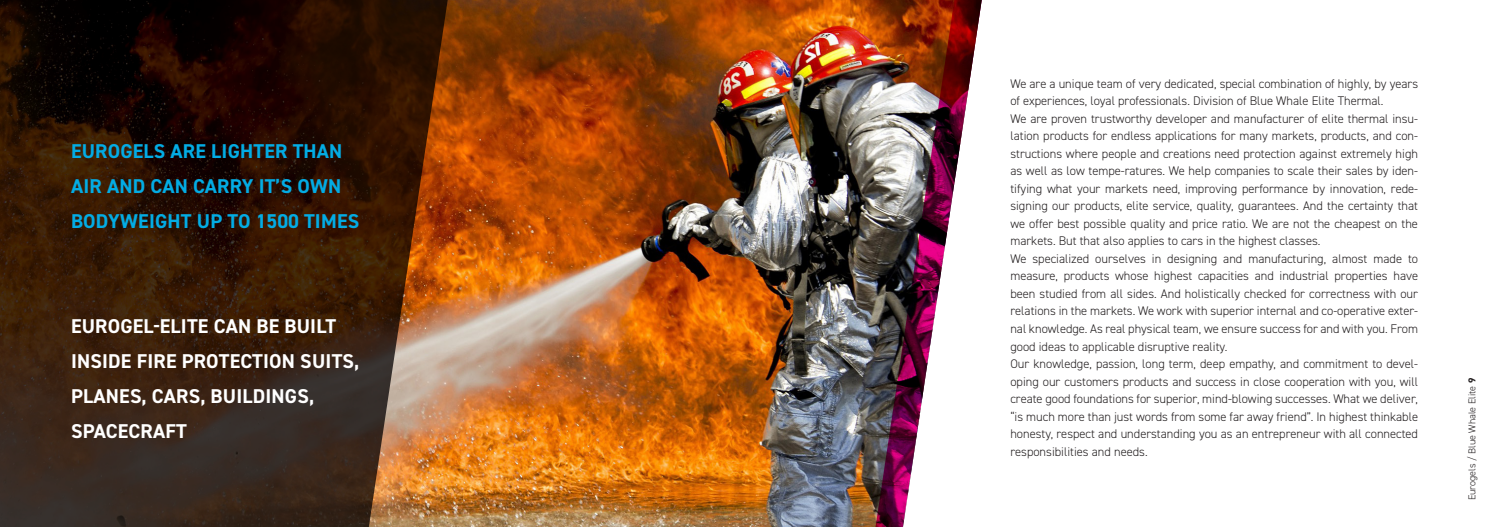
<style>
.page{position:relative;width:1489px;height:527px;background:#fff}
.page>*{position:absolute;margin:0;border:0;box-sizing:border-box;transform-origin:0 0}
.t1{font:700 20px/35px "DIN2014";letter-spacing:.01em;color:#fff}
.t2{font:700 20px/35px "DIN2014";letter-spacing:.01em;color:#03ace4}
.Body{font:300 12.5px/17.5px "DIN2014";color:#231f20;text-align:justify}
.t3{font:300 10px "DIN2014";color:#231f20}
.s1{font-weight:700}
</style>
<div class="page">
<img style="left:449px;top:0;width:424px;height:526px">
<svg style="left:0;top:0;width:449px;height:526px;background:#3c2110"></svg>
<img style="left:873px;top:0;width:109px;height:526px">
<p class="t2" style="left:71px;top:133px;width:290px">EUROGELS ARE LIGHTER THAN<br>AIR AND CAN CARRY IT’S OWN<br>BODYWEIGHT UP TO 1500 TIMES</p>
<p class="t1" style="left:71px;top:308px;width:290px">EUROGEL-ELITE CAN BE BUILT<br>INSIDE FIRE PROTECTION SUITS,<br>PLANES, CARS, BUILDINGS,<br>SPACECRAFT</p>
<p class="Body" style="left:1010px;top:74px;width:409px">We are a unique team of very dedicated, special combination of highly, by years of experiences, loyal professionals. Division of Blue Whale Elite Thermal.</p>
<p class="Body" style="left:1010px;top:109px;width:409px">We are proven trustworthy developer and manufacturer of elite thermal insu&shy;lation products for endless applications for many markets, products, and con&shy;structions where people and creations need protection against extremely high as well as low tempe-ratures. We help companies to scale their sales by iden&shy;tifying what your markets need, improving performance by innovation, rede&shy;signing our products, elite service, quality, guarantees. And the certainty that we offer best possible quality and price ratio. We are not the cheapest on the markets. But that also applies to cars in the highest classes.</p>
<p class="Body" style="left:1010px;top:249px;width:409px">We specialized ourselves in designing and manufacturing, almost made to measure, products whose highest capacities and industrial properties have been studied from all sides. And holistically checked for correctness with our relations in the markets. We work with superior internal and co-operative exter&shy;nal knowledge. As real physical team, we ensure success for and with you. From good ideas to applicable disruptive reality.</p>
<p class="Body" style="left:1010px;top:354px;width:409px">Our knowledge, passion, long term, deep empathy, and commitment to devel&shy;oping our customers products and success in close cooperation with you, will create good foundations for superior, mind-blowing successes. What we deliver, “is much more than just words from some far away friend”. In highest thinkable honesty, respect and understanding you as an entrepreneur with all connected responsibilities and needs.</p>
<p class="t3" style="left:1465px;top:500px;width:124px;rotate:-90deg">Eurogels / Blue Whale Elite <span class="s1">9</span></p>
</div>
